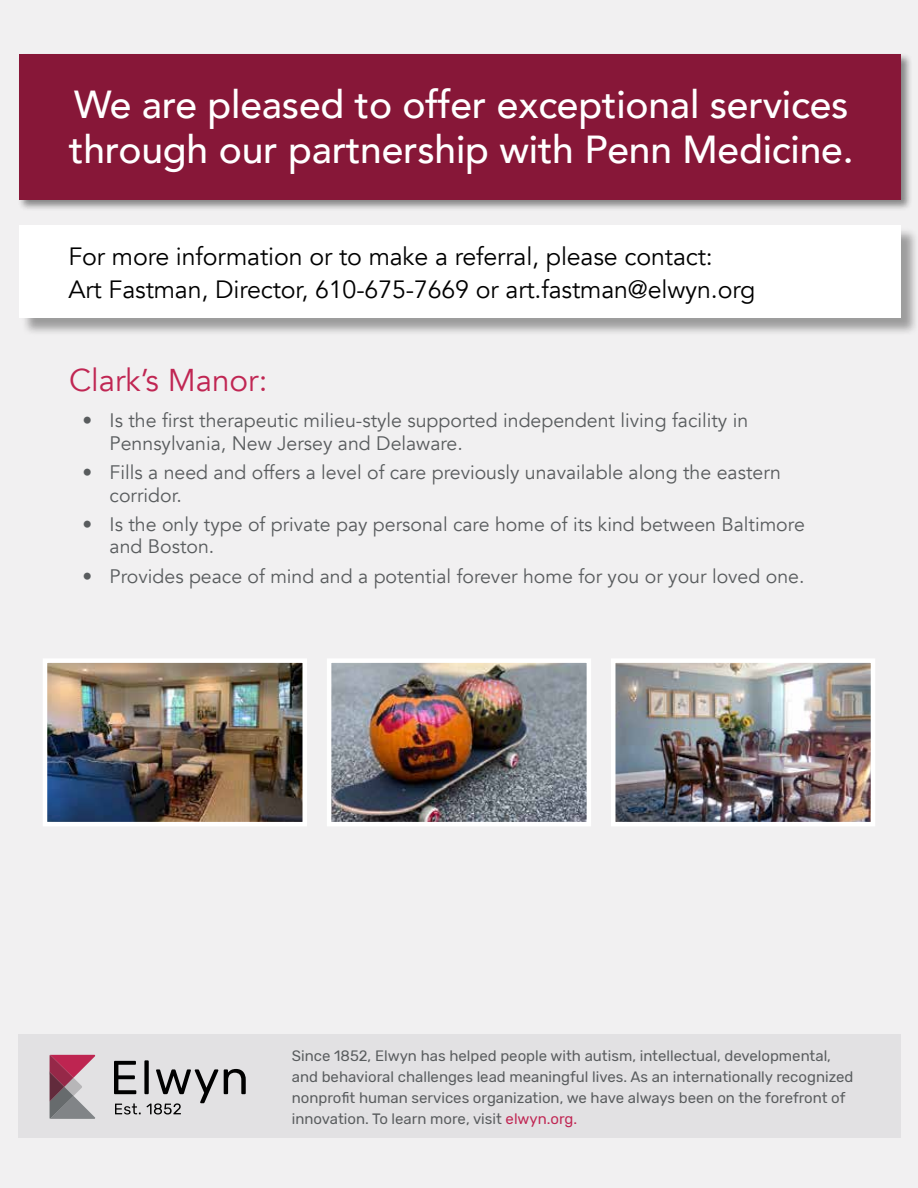
<style>
.page{position:relative;width:918px;height:1188px;background:#f1f0f1}
.page>*{position:absolute;margin:0;border:0;box-sizing:border-box;transform-origin:0 0}
.t1{font:500 39px/45px "Avenir";letter-spacing:-.005em;color:#fff}
.t2{font:31.5px "Avenir";color:#c02653}
.t3{font:24.9px/32.7px "Avenir";letter-spacing:-.005em;color:#000}
.t4{font:19.5px/22.5px "Avenir";color:#595c5e}
.t5{font:15px/21px "Rubik";color:#595c5e}
.s1{color:#c02653}
</style>
<div class="page">
<div style="left:22px;top:227px;width:896px;height:110px;background:#000;opacity:.35"></div>
<div style="left:19px;top:225px;width:882px;height:93px;background:#fff"></div>
<div style="left:18px;top:53px;width:894px;height:158px;background:#000;opacity:.44"></div>
<div style="left:19px;top:54px;width:882px;height:146px;background:#871738"></div>
<img style="left:48px;top:663px;width:254px;height:158px">
<div style="left:43px;top:658px;width:264px;height:168px;border:4px solid #fff"></div>
<img style="left:332px;top:663px;width:254px;height:158px">
<div style="left:327px;top:658px;width:264px;height:168px;border:4px solid #fff"></div>
<img style="left:616px;top:663px;width:254px;height:158px">
<div style="left:611px;top:658px;width:264px;height:168px;border:4px solid #fff"></div>
<div style="left:18px;top:1034px;width:883px;height:104px;background:#e2e1e3"></div>
<svg style="left:114px;top:1060px;width:104px;height:55px"></svg>
<svg style="left:224px;top:1069px;width:22px;height:25px"></svg>
<svg style="left:50px;top:1055px;width:45px;height:64px"></svg>
<h1 class="t1" style="left:69px;top:79px;width:786px">We are pleased to offer exceptional services through our partnership with Penn Medicine.</h1>
<p class="t3" style="left:68px;top:240px;width:688px">For more information or to make a referral, please contact:<br>Art Fastman, Director, 610-675-7669 or art.fastman@elwyn.org</p>
<h2 class="t2" style="left:69px;top:362px;width:200px">Clark’s Manor:</h2>
<p class="t4" style="left:110px;top:410px;width:640px;text-indent:-27px">• Is the first therapeutic milieu-style supported independent living facility in<br>Pennsylvania, New Jersey and Delaware.</p>
<p class="t4" style="left:110px;top:461px;width:673px;text-indent:-27px">• Fills a need and offers a level of care previously unavailable along the eastern corridor.</p>
<p class="t4" style="left:110px;top:513px;width:697px;text-indent:-27px">• Is the only type of private pay personal care home of its kind between Baltimore and Boston.</p>
<p class="t4" style="left:83px;top:565px;width:723px">• Provides peace of mind and a potential forever home for you or your loved one.</p>
<p class="t5" style="left:292px;top:1046px;width:563px">Since 1852, Elwyn has helped people with autism, intellectual, developmental, and behavioral challenges lead meaningful lives. As an internationally recognized nonprofit human services organization, we have always been on the forefront of innovation. To learn more, visit <span class="s1">elwyn.org.</span></p>
</div>
